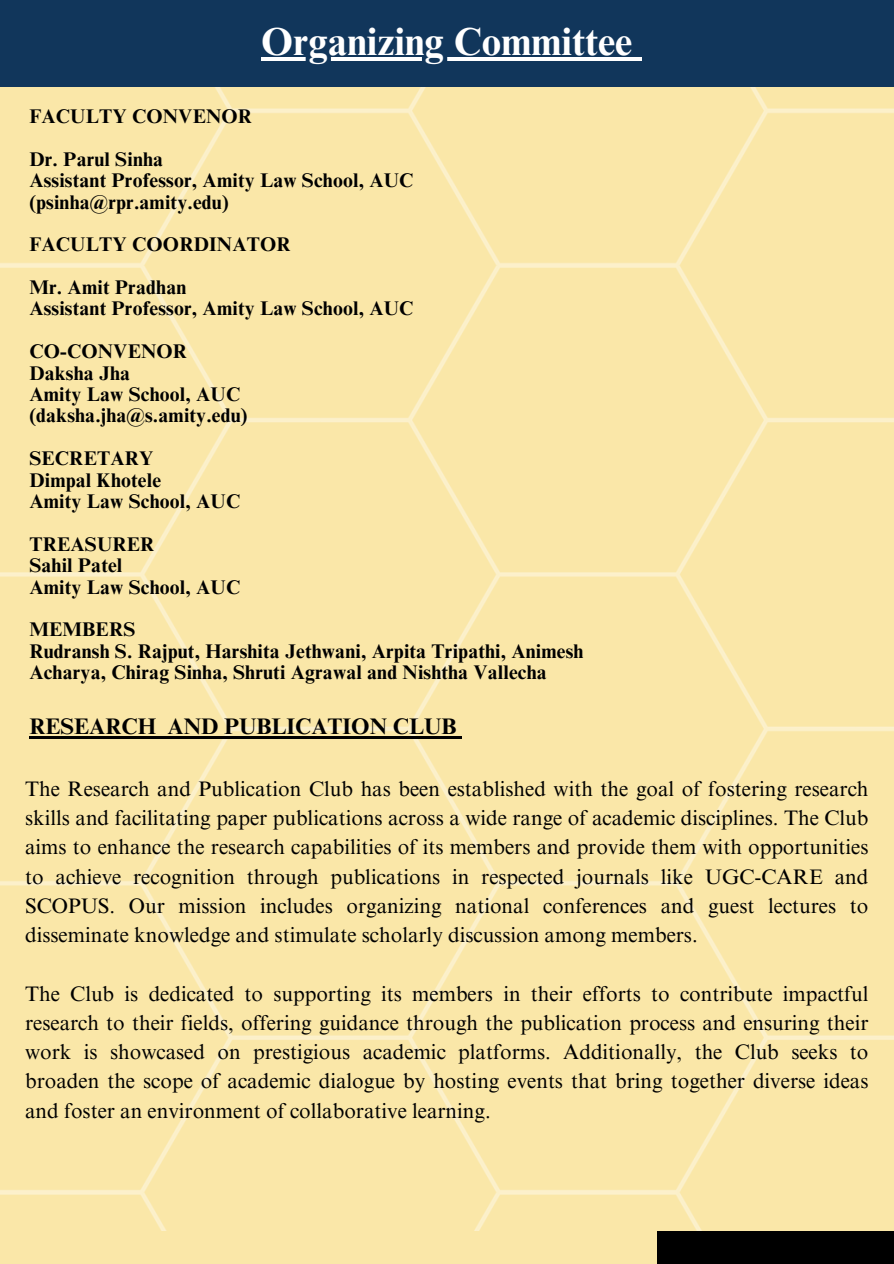
<style>
.page{position:relative;width:894px;height:1264px;background:#fff}
.page>*{position:absolute;margin:0;border:0;box-sizing:border-box;transform-origin:0 0}
.t1{font:700 39px "Times NRMT Pro";color:#fff}
.t2{font:700 22.5px "Times NRMT Pro";color:#000}
.t3{font:21px/29.2px "Times NRMT Pro";color:#000;text-align:justify}
.t4{font:700 19.8px/21.3px "Times NRMT Pro";letter-spacing:.01em;color:#000}
</style>
<div class="page">
<div style="left:0;top:87px;width:893px;height:1144px;background:#fae7a8"></div>
<hr style="left:29px;top:736px;width:127px;height:2px;background:#000">
<svg style="left:156px;top:736px;width:11px;height:2px"></svg>
<hr style="left:167px;top:736px;width:289px;height:2px;background:#000">
<svg style="left:456px;top:736px;width:6px;height:2px"></svg>
<div style="left:0;top:1231px;width:660px;height:32px;background:#fae7a8"></div>
<div style="left:657px;top:1231px;width:236px;height:32px;background:#000"></div>
<div style="left:0;top:0;width:893px;height:87px;background:#11365b"></div>
<hr style="left:261px;top:57px;width:371px;height:4px;background:#fff">
<hr style="left:632px;top:57px;width:10px;height:4px;background:#fff">
<h4 class="t1" style="left:261px;top:27px;width:372px">Organizing Committee</h4>
<h1 class="t4" style="left:29px;top:108px;width:224px">FACULTY CONVENOR</h1>
<h5 class="t4" style="left:29px;top:151px;width:135px">Dr. Parul Sinha</h5>
<p class="t4" style="left:29px;top:172px;width:385px">Assistant Professor, Amity Law School, AUC</p>
<p class="t4" style="left:29px;top:194px;width:201px">(psinha@rpr.amity.edu)</p>
<p class="t4" style="left:29px;top:236px;width:263px">FACULTY COORDINATOR</p>
<h5 class="t4" style="left:29px;top:279px;width:158px">Mr. Amit Pradhan</h5>
<p class="t4" style="left:29px;top:300px;width:385px">Assistant Professor, Amity Law School, AUC</p>
<p class="t4" style="left:29px;top:343px;width:159px">CO-CONVENOR</p>
<p class="t4" style="left:29px;top:365px;width:102px">Daksha Jha</p>
<p class="t4" style="left:29px;top:386px;width:212px">Amity Law School, AUC</p>
<p class="t4" style="left:29px;top:407px;width:219px">(daksha.jha@s.amity.edu)</p>
<p class="t4" style="left:29px;top:450px;width:125px">SECRETARY</p>
<p class="t4" style="left:29px;top:471px;width:133px">Dimpal Khotele</p>
<p class="t4" style="left:29px;top:493px;width:212px">Amity Law School, AUC</p>
<p class="t4" style="left:29px;top:536px;width:127px">TREASURER</p>
<p class="t4" style="left:29px;top:557px;width:94px">Sahil Patel</p>
<p class="t4" style="left:29px;top:578px;width:212px">Amity Law School, AUC</p>
<p class="t4" style="left:29px;top:621px;width:107px">MEMBERS</p>
<p class="t4" style="left:29px;top:642px;width:555px">Rudransh S. Rajput, Harshita Jethwani, Arpita Tripathi, Animesh<br>Acharya, Chirag Sinha, Shruti Agrawal and Nishtha Vallecha</p>
<h4 class="t2" style="left:29px;top:717px;width:428px">RESEARCH AND PUBLICATION CLUB</h4>
<p class="t3" style="left:25px;top:776px;width:844px">The Research and Publication Club has been established with the goal of fostering research skills and facilitating paper publications across a wide range of academic disciplines. The Club aims to enhance the research capabilities of its members and provide them with opportunities to achieve recognition through publications in respected journals like UGC-CARE and SCOPUS. Our mission includes organizing national conferences and guest lectures to disseminate knowledge and stimulate scholarly discussion among members.</p>
<p class="t3" style="left:25px;top:981px;width:844px">The Club is dedicated to supporting its members in their efforts to contribute impactful research to their fields, offering guidance through the publication process and ensuring their work is showcased on prestigious academic platforms. Additionally, the Club seeks to broaden the scope of academic dialogue by hosting events that bring together diverse ideas and foster an environment of collaborative learning.</p>
</div>
